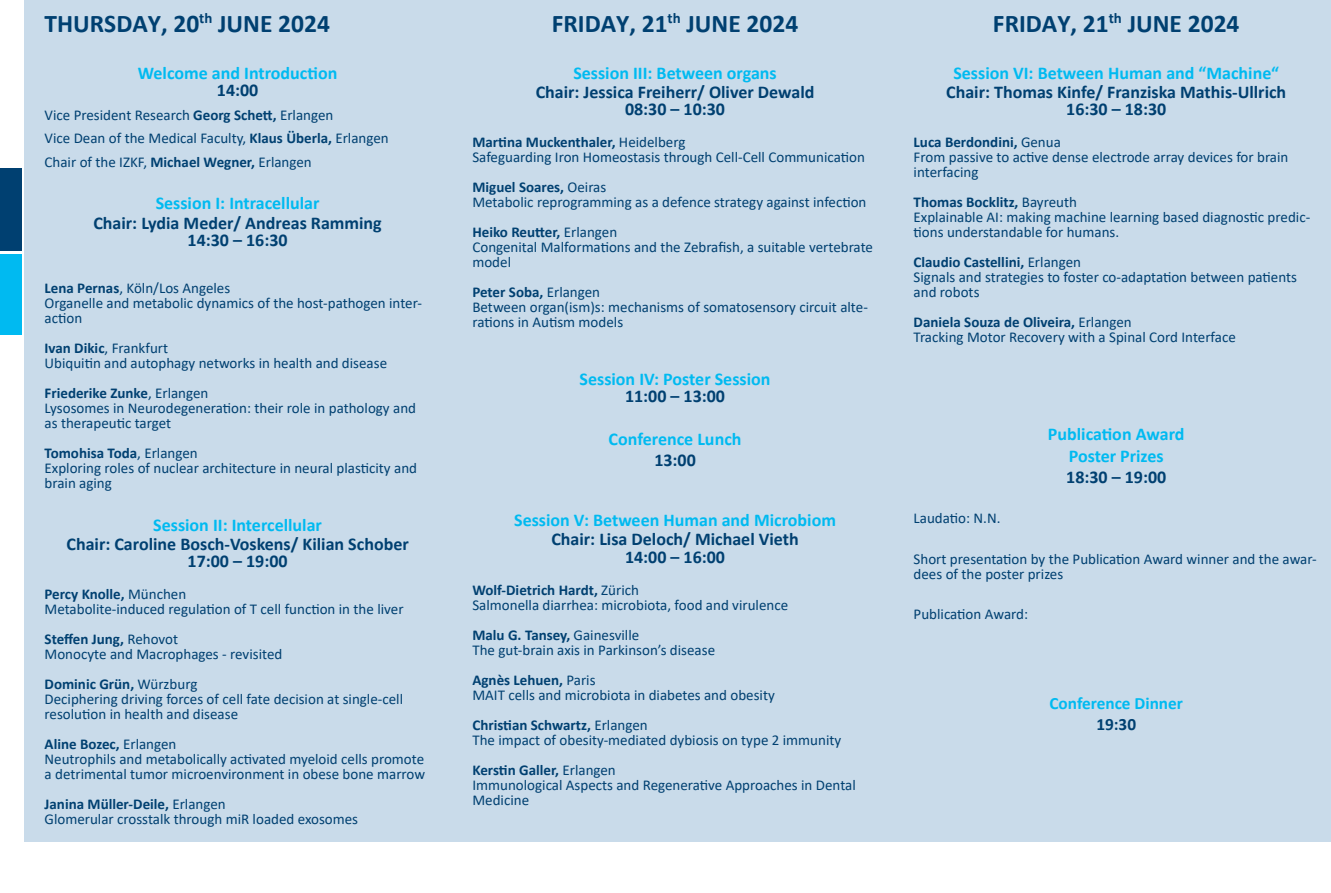
<style>
.page{position:relative;width:1331px;height:893px;background:#fff}
.page>*{position:absolute;margin:0;border:0;box-sizing:border-box;transform-origin:0 0}
.Absatz_nach_Datums-Ü{font:700 25.5px "Calibri";color:#004071}
.Absatz_nach_Uhrzeit{font:700 18px/17.2px "Calibri";color:#004071;text-align:center}
.Absatz_zum_letzten_B{font:700 18px/17.2px "Calibri";color:#00baf1;text-align:center}
.Absatz_nach_Datums-Ü-2{font:700 18px/17.2px "Calibri";color:#00baf1;text-align:center}
.Absatz_nach_Uhrzeit-2{font:700 18px/21px "Calibri";color:#00baf1}
.Absatz_nach_Chair{font:700 17.25px/21px "Calibri";color:#00baf1;text-align:center}
.Absatz_zum_letzten_B-2{font:15px/15px "Calibri";color:#004071}
.Absatz_zum_letzten_B-3{font:700 15px "Calibri";color:#004071}
.Absatz_nach_Uhrzeit-3{font:15px/15px "Calibri";color:#004071}
.Absatz_zwischen_zwei{font:15px "Calibri";color:#004071}
.Absatz_nach_Chair-2{font:15px/15px "Calibri";color:#004071}
.Absatz_nach_Uhrzeit-4{font:700 15px "Calibri";color:#004071}
.s1{color:#004071}
.s2{font-weight:700}
.s3{font-weight:400}
</style>
<div class="page">
<div style="left:893px;top:0;width:438px;height:842px;background:#c9dbea"></div>
<div style="left:24px;top:0;width:422px;height:842px;background:#c9dbea"></div>
<div style="left:446px;top:0;width:447px;height:842px;background:#c9dbea"></div>
<div style="left:0;top:253px;width:21px;height:41px;background:#00baf1"></div>
<div style="left:0;top:168px;width:21px;height:85px;background:#004071"></div>
<div style="left:0;top:294px;width:21px;height:43px;background:#00baf1"></div>
<hr style="left:0;top:335px;width:22px;height:3px;background:#fff">
<hr style="left:0;top:251px;width:22px;height:3px;background:#fff">
<p class="Absatz_nach_Datums-Ü" style="left:45px;top:5px;width:287px">THURSDAY, 20<sup>th</sup> JUNE 2024</p>
<p class="Absatz_nach_Datums-Ü-2" style="left:138px;top:64px;width:201px">Welcome and Introduction<br><span class="s1">14:00</span></p>
<p class="Absatz_zwischen_zwei" style="left:45px;top:104px;width:290px">Vice President Research <span class="s2">Georg Schett,</span> Erlangen</p>
<p class="Absatz_zwischen_zwei" style="left:45px;top:128px;width:346px">Vice Dean of the Medical Faculty, <span class="s2">Klaus Überla,</span> Erlangen</p>
<p class="Absatz_zwischen_zwei" style="left:45px;top:151px;width:269px">Chair of the IZKF, <span class="s2">Michael Wegner,</span> Erlangen</p>
<p class="Absatz_zum_letzten_B" style="left:156px;top:195px;width:165px">Session I: Intracellular</p>
<p class="Absatz_nach_Uhrzeit" style="left:93px;top:214px;width:290px">Chair: Lydia Meder/ Andreas Ramming<br>14:30 – 16:30</p>
<p class="Absatz_nach_Uhrzeit-3" style="left:45px;top:280px;width:187px"><span class="s2">Lena Pernas</span>, Köln/Los Angeles</p>
<p class="Absatz_nach_Uhrzeit-3" style="left:45px;top:295px;width:379px">Organelle and metabolic dynamics of the host-pathogen inter&shy;action</p>
<p class="Absatz_nach_Uhrzeit-3" style="left:45px;top:340px;width:125px"><span class="s2">Ivan Dikic</span>, Frankfurt</p>
<p class="Absatz_nach_Uhrzeit-3" style="left:45px;top:355px;width:344px">Ubiquitin and autophagy networks in health and disease</p>
<p class="Absatz_nach_Uhrzeit-4" style="left:45px;top:382px;width:165px">Friederike Zunke<span class="s3">, Erlangen</span></p>
<p class="Absatz_nach_Uhrzeit-3" style="left:45px;top:400px;width:373px">Lysosomes in Neurodegeneration: their role in pathology and as therapeutic target</p>
<p class="Absatz_nach_Uhrzeit-4" style="left:45px;top:442px;width:155px">Tomohisa Toda<span class="s3">, Erlangen</span></p>
<p class="Absatz_nach_Uhrzeit-3" style="left:45px;top:460px;width:374px">Exploring roles of nuclear architecture in neural plasticity and brain aging</p>
<p class="Absatz_nach_Uhrzeit-2" style="left:153px;top:514px;width:170px">Session II: Intercellular</p>
<p class="Absatz_nach_Uhrzeit" style="left:67px;top:535px;width:344px">Chair: Caroline Bosch-Voskens/ Kilian Schober<br>17:00 – 19:00</p>
<p class="Absatz_zum_letzten_B-3" style="left:45px;top:584px;width:143px">Percy Knolle, <span class="s3">München</span></p>
<p class="Absatz_zum_letzten_B-2" style="left:45px;top:601px;width:361px">Metabolite-induced regulation of T cell function in the liver</p>
<p class="Absatz_zum_letzten_B-3" style="left:45px;top:629px;width:135px">Steffen Jung, <span class="s3">Rehovot</span></p>
<p class="Absatz_zum_letzten_B-2" style="left:45px;top:646px;width:239px">Monocyte and Macrophages - revisited</p>
<p class="Absatz_zum_letzten_B-3" style="left:45px;top:674px;width:154px">Dominic Grün, <span class="s3">Würzburg</span></p>
<p class="Absatz_zum_letzten_B-2" style="left:45px;top:691px;width:360px">Deciphering driving forces of cell fate decision at single-cell resolution in health and disease</p>
<p class="Absatz_zum_letzten_B-3" style="left:45px;top:734px;width:133px">Aline Bozec, <span class="s3">Erlangen</span></p>
<p class="Absatz_zum_letzten_B-2" style="left:45px;top:751px;width:382px">Neutrophils and metabolically activated myeloid cells promote a detrimental tumor microenvironment in obese bone marrow</p>
<p class="Absatz_zum_letzten_B-3" style="left:45px;top:794px;width:183px">Janina Müller-Deile, <span class="s3">Erlangen</span></p>
<p class="Absatz_zum_letzten_B-2" style="left:45px;top:811px;width:315px">Glomerular crosstalk through miR loaded exosomes</p>
<p class="Absatz_nach_Datums-Ü" style="left:552px;top:5px;width:248px">FRIDAY, 21<sup>th</sup> JUNE 2024</p>
<p class="Absatz_nach_Datums-Ü-2" style="left:573px;top:64px;width:205px">Session III: Between organs</p>
<p class="Absatz_nach_Uhrzeit" style="left:536px;top:83px;width:280px">Chair: Jessica Freiherr/ Oliver Dewald<br>08:30 – 10:30</p>
<p class="Absatz_zum_letzten_B-3" style="left:472px;top:132px;width:215px">Martina Muckenthaler, <span class="s3">Heidelberg</span></p>
<p class="Absatz_zum_letzten_B-2" style="left:472px;top:150px;width:394px">Safeguarding Iron Homeostasis through Cell-Cell Communication</p>
<p class="Absatz_zum_letzten_B-3" style="left:472px;top:177px;width:135px">Miguel Soares, <span class="s3">Oeiras</span></p>
<p class="Absatz_zum_letzten_B-2" style="left:472px;top:195px;width:396px">Metabolic reprogramming as a defence strategy against infection</p>
<p class="Absatz_zum_letzten_B-3" style="left:472px;top:222px;width:146px">Heiko Reutter, <span class="s3">Erlangen</span></p>
<p class="Absatz_zum_letzten_B-2" style="left:472px;top:240px;width:402px">Congenital Malformations and the Zebrafish, a suitable vertebrate model</p>
<p class="Absatz_zum_letzten_B-3" style="left:472px;top:282px;width:129px">Peter Soba, <span class="s3">Erlangen</span></p>
<p class="Absatz_zum_letzten_B-2" style="left:472px;top:300px;width:397px">Between organ(ism)s: mechanisms of somatosensory circuit alte&shy;rations in Autism models</p>
<p class="Absatz_zum_letzten_B" style="left:580px;top:370px;width:192px">Session IV: Poster Session<br><span class="s1">11:00 – 13:00</span></p>
<p class="Absatz_zum_letzten_B" style="left:609px;top:428px;width:134px;line-height:21px">Conference Lunch<br><span class="s1">13:00</span></p>
<p class="Absatz_zum_letzten_B" style="left:514px;top:511px;width:323px">Session V: Between Human and Microbiom</p>
<p class="Absatz_nach_Uhrzeit" style="left:551px;top:530px;width:249px">Chair: Lisa Deloch/ Michael Vieth<br>14:00 – 16:00</p>
<p class="Absatz_zum_letzten_B-3" style="left:472px;top:579px;width:168px">Wolf-Dietrich Hardt, <span class="s3">Zürich</span></p>
<p class="Absatz_zum_letzten_B-2" style="left:472px;top:597px;width:317px">Salmonella diarrhea: microbiota, food and virulence</p>
<p class="Absatz_zum_letzten_B-3" style="left:472px;top:624px;width:168px">Malu G. Tansey, <span class="s3">Gainesville</span></p>
<p class="Absatz_zum_letzten_B-2" style="left:472px;top:642px;width:244px">The gut-brain axis in Parkinson’s disease</p>
<p class="Absatz_zum_letzten_B-3" style="left:472px;top:669px;width:125px">Agnès Lehuen, <span class="s3">Paris</span></p>
<p class="Absatz_zum_letzten_B-2" style="left:472px;top:687px;width:304px">MAIT cells and microbiota in diabetes and obesity</p>
<p class="Absatz_zum_letzten_B-3" style="left:472px;top:714px;width:177px">Christian Schwartz, <span class="s3">Erlangen</span></p>
<p class="Absatz_zum_letzten_B-2" style="left:472px;top:732px;width:370px">The impact of obesity-mediated dybiosis on type 2 immunity</p>
<p class="Absatz_zum_letzten_B-3" style="left:472px;top:759px;width:145px">Kerstin Galler, <span class="s3">Erlangen</span></p>
<p class="Absatz_zum_letzten_B-2" style="left:472px;top:777px;width:385px">Immunological Aspects and Regenerative Approaches in Dental<br>Medicine</p>
<p class="Absatz_nach_Datums-Ü" style="left:993px;top:5px;width:248px">FRIDAY, 21<sup>th</sup> JUNE 2024</p>
<p class="Absatz_nach_Datums-Ü-2" style="left:953px;top:64px;width:327px">Session VI: Between Human and “Machine“</p>
<p class="Absatz_nach_Uhrzeit" style="left:946px;top:83px;width:342px">Chair: Thomas Kinfe/ Franziska Mathis-Ullrich<br>16:30 – 18:30</p>
<p class="Absatz_zum_letzten_B-3" style="left:914px;top:132px;width:149px">Luca Berdondini, <span class="s3">Genua</span></p>
<p class="Absatz_zum_letzten_B-2" style="left:914px;top:150px;width:376px">From passive to active dense electrode array devices for brain interfacing</p>
<p class="Absatz_zum_letzten_B-3" style="left:914px;top:192px;width:165px">Thomas Bocklitz, <span class="s3">Bayreuth</span></p>
<p class="Absatz_zum_letzten_B-2" style="left:914px;top:210px;width:398px">Explainable AI: making machine learning based diagnostic predic&shy;tions understandable for humans.</p>
<p class="Absatz_zum_letzten_B-3" style="left:914px;top:252px;width:169px">Claudio Castellini, <span class="s3">Erlangen</span></p>
<p class="Absatz_zum_letzten_B-2" style="left:914px;top:270px;width:385px">Signals and strategies to foster co-adaptation between patients and robots</p>
<p class="Absatz_zum_letzten_B-3" style="left:914px;top:312px;width:220px">Daniela Souza de Oliveira, <span class="s3">Erlangen</span></p>
<p class="Absatz_zum_letzten_B-2" style="left:914px;top:330px;width:324px">Tracking Motor Recovery with a Spinal Cord Interface</p>
<p class="Absatz_nach_Uhrzeit-2" style="left:1048px;top:423px;width:138px">Publication Award</p>
<p class="Absatz_nach_Uhrzeit-2" style="left:1066px;top:445px;width:102px">Poster Prizes<br><span class="s1">18:30 – 19:00</span></p>
<p class="Absatz_nach_Chair-2" style="left:914px;top:510px;width:88px">Laudatio: N.N.</p>
<p class="Absatz_nach_Chair-2" style="left:914px;top:551px;width:405px">Short presentation by the Publication Award winner and the awar&shy;dees of the poster prizes</p>
<p class="Absatz_nach_Chair-2" style="left:914px;top:606px;width:116px">Publication Award:</p>
<p class="Absatz_nach_Chair" style="left:1049px;top:693px;width:135px">Conference Dinner<br><span class="s1">19:30</span></p>
</div>
